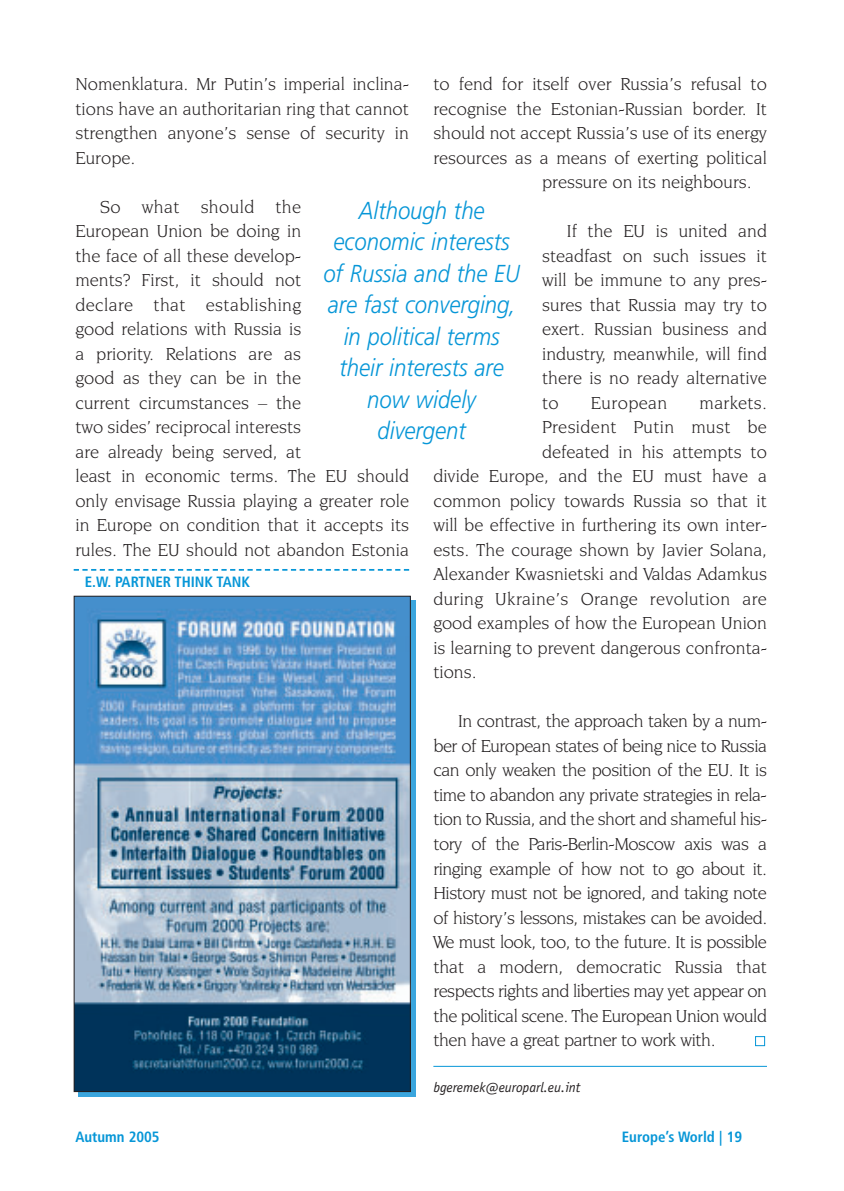
<style>
.page{position:relative;width:844px;height:1191px;background:#fff}
.page>*{position:absolute;margin:0;border:0;box-sizing:border-box;transform-origin:0 0}
.t1{font:italic 300 24.5px/31.5px "Frutiger";color:#0696d7;text-align:center;scale:.9 1}
.t2{font:18.38px/24.5px "Novarese IT Cby BT";color:#231f20;text-align:justify}
.t3{font:18.38px "Novarese IT Cby BT";letter-spacing:.02em;color:#231f20}
.t4{font:700 condensed 14.88px "Frutiger";color:#0696d7}
.t5{font:italic 14px "Officina Sans";color:#231f20}
</style>
<div class="page">
<hr style="left:433px;top:1066px;width:333px;height:1px;background:#0696d7">
<div style="left:755px;top:1036px;width:9px;height:10px;border:1px solid #0696d7"></div>
<svg style="left:74px;top:569px;width:335px;height:2px"></svg>
<svg style="left:79px;top:601px;width:336px;height:496px;background:#3c88b4"></svg>
<img style="left:76px;top:598px;width:332px;height:492px">
<p class="t2" style="left:433px;top:73px;width:335px">to fend for itself over Russia’s refusal to</p>
<p class="t2" style="left:433px;top:97px;width:335px">recognise the Estonian-Russian border. It</p>
<p class="t2" style="left:433px;top:122px;width:335px">should not accept Russia’s use of its energy</p>
<p class="t2" style="left:433px;top:146px;width:335px">resources as a means of exerting political</p>
<p class="t2" style="left:542px;top:171px;width:211px">pressure on its neighbours.</p>
<p class="t2" style="left:542px;top:220px;width:226px;text-indent:25px">If the EU is united and steadfast on such issues it will be immune to any pres&shy;sures that Russia may try to exert. Russian business and industry, meanwhile, will find there is no ready alternative to</p>
<p class="t2" style="left:75px;top:73px;width:335px">Nomenklatura. Mr Putin’s imperial inclina&shy;tions have an authoritarian ring that cannot strengthen anyone’s sense of security in Europe.</p>
<p class="t2" style="left:75px;top:195px;width:335px;text-align:left;text-indent:25px">So what should the<br>European Union be doing in<br>the face of all these develop-<br>ments? First, it should not<br>declare that establishing<br>good relations with Russia is<br>a priority. Relations are as<br>good as they can be in the<br>current circumstances – the<br>two sides’ reciprocal interests<br>are already being served, at<br>least in economic terms. The EU should only envisage Russia playing a greater role in Europe on condition that it accepts its rules. The EU should not abandon Estonia</p>
<h1 class="t1" style="left:323px;top:196px;width:220px">Although the economic interests of Russia and the EU are fast converging, in political terms their interests are now widely divergent</h1>
<p class="t3" style="left:590px;top:395px;width:78px">European</p>
<p class="t3" style="left:699px;top:395px;width:69px">markets.</p>
<p class="t3" style="left:542px;top:420px;width:226px">President Putin must be</p>
<p class="t2" style="left:542px;top:440px;width:226px">defeated in his attempts to</p>
<p class="t2" style="left:433px;top:465px;width:335px">divide Europe, and the EU must have a</p>
<p class="t2" style="left:433px;top:489px;width:335px">common policy towards Russia so that it</p>
<p class="t2" style="left:433px;top:514px;width:335px">will be effective in furthering its own inter-</p>
<p class="t2" style="left:433px;top:538px;width:335px">ests. The courage shown by Javier Solana,</p>
<p class="t2" style="left:433px;top:563px;width:335px">Alexander Kwasnietski and Valdas Adamkus</p>
<p class="t2" style="left:433px;top:587px;width:335px">during Ukraine’s Orange revolution are</p>
<p class="t2" style="left:433px;top:612px;width:335px">good examples of how the European Union</p>
<p class="t2" style="left:433px;top:636px;width:335px">is learning to prevent dangerous confronta-</p>
<p class="t2" style="left:433px;top:661px;width:45px">tions.</p>
<p class="t2" style="left:433px;top:710px;width:335px;text-indent:25px">In contrast, the approach taken by a num&shy;ber of European states of being nice to Russia can only weaken the position of the EU. It is time to abandon any private strategies in rela&shy;tion to Russia, and the short and shameful his&shy;tory of the Paris-Berlin-Moscow axis was a ringing example of how not to go about it.<br>History must not be ignored, and taking note of history’s lessons, mistakes can be avoided.<br>We must look, too, to the future. It is possible that a modern, democratic Russia that respects rights and liberties may yet appear on the political scene. The European Union would then have a great partner to work with.</p>
<p class="t5" style="left:433px;top:1081px;width:149px">bgeremek@europarl.eu.int</p>
<p class="t4" style="left:85px;top:576px;width:166px">E.W. PARTNER THINK TANK</p>
<p class="t4" style="left:75px;top:1131px;width:86px">Autumn 2005</p>
<p class="t4" style="left:621px;top:1131px;width:122px">Europe’s World | 19</p>
</div>
